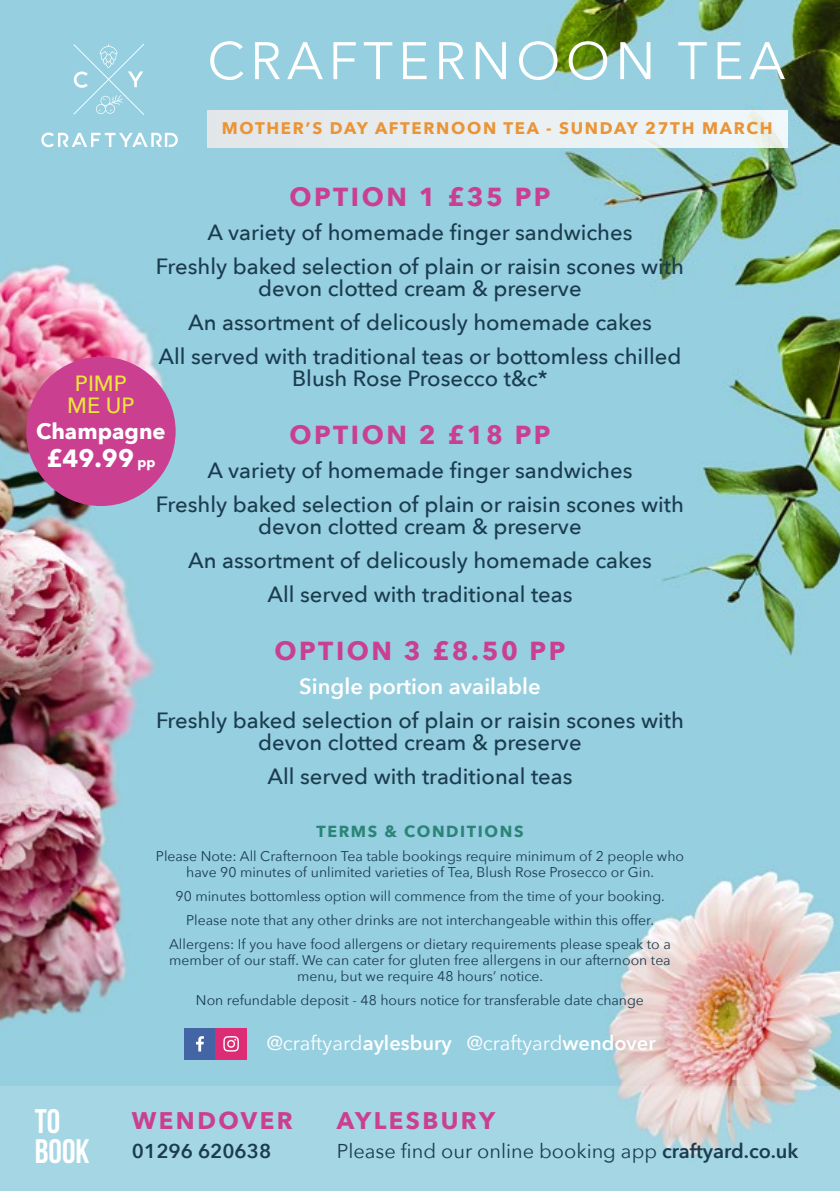
<style>
.page{position:relative;width:840px;height:1191px;background:#fff}
.page>*{position:absolute;margin:0;border:0;box-sizing:border-box;transform-origin:0 0}
.t1{font:52.2px "Avenir Next";letter-spacing:.1em;color:#fff}
.t2{font:700 34px/30px "Bebas Neue";color:#fff}
.t3{font:700 26px "Avenir Next";letter-spacing:.1em;color:#cb3f90}
.t4{font:700 24.8px "Avenir Next";color:#fff}
.t5{font:700 24px "Avenir Next";letter-spacing:.1em;color:#cb3f90}
.t6{font:500 22px/34px "Avenir Next";color:#1a3c4e;text-align:center}
.t7{font:600 22px "Avenir Next";color:#fff}
.t8{font:700 22px "Avenir Next";color:#fff}
.t9{font:500 22px/22px "Avenir Next";color:#eee539;text-align:center}
.t10{font:20px "Avenir Next";color:#1a3c4e}
.t11{font:20px "Avenir Next";color:#fff}
.t12{font:600 20px "Avenir Next";color:#1a3c4e}
.t13{font:700 16.8px "Avenir Next";letter-spacing:.1em;color:#ea9435}
.t14{font:700 16px "Avenir Next";letter-spacing:.1em;color:#2b8477}
.t15{font:14px/16px "Avenir Next";color:#1a3c4e;text-align:center}
.s1{font-size:13.6px}
.s2{font-weight:600}
</style>
<div class="page">
<img style="left:0;top:0;width:839px;height:1086px">
<svg style="left:0;top:1086px;width:839px;height:105px;background:#a9d5e2"></svg>
<svg style="left:73px;top:44px;width:71px;height:71px;background:#a0d3e3"></svg>
<svg style="left:41px;top:132px;width:137px;height:15px"></svg>
<div style="left:207px;top:110px;width:579px;height:37px;background:#e9eff1"></div>
<div style="left:184px;top:1028px;width:31px;height:31px;background:#4465a5"></div>
<svg style="left:196px;top:1036px;width:8px;height:15px"></svg>
<div style="left:215px;top:1028px;width:31px;height:31px;background:#dc2c75"></div>
<svg style="left:223px;top:1036px;width:16px;height:15px"></svg>
<div style="left:26px;top:357px;width:149px;height:149px;background:#cb3f90;border-radius:50%"></div>
<h1 class="t1" style="left:207px;top:17px;width:579px">CRAFTERNOON TEA</h1>
<p class="t13" style="left:222px;top:113px;width:552px">MOTHER’S DAY AFTERNOON TEA - SUNDAY 27TH MARCH</p>
<p class="t3" style="left:289px;top:174px;width:263px">OPTION 1 £35 PP</p>
<p class="t6" style="left:156px;top:215px;width:529px">A variety of homemade finger sandwiches<br>Freshly baked selection of plain or raisin scones with</p>
<p class="t6" style="left:158px;top:271px;width:524px">devon clotted cream &amp; preserve<br>An assortment of delicously homemade cakes<br>All served with traditional teas or bottomless chilled</p>
<p class="t6" style="left:292px;top:361px;width:257px">Blush Rose Prosecco t&amp;c*</p>
<p class="t3" style="left:289px;top:412px;width:263px">OPTION 2 £18 PP</p>
<p class="t6" style="left:156px;top:453px;width:529px">A variety of homemade finger sandwiches<br>Freshly baked selection of plain or raisin scones with</p>
<p class="t6" style="left:188px;top:509px;width:465px">devon clotted cream &amp; preserve<br>An assortment of delicously homemade cakes<br>All served with traditional teas</p>
<p class="t3" style="left:274px;top:628px;width:292px">OPTION 3 £8.50 PP</p>
<p class="t7" style="left:299px;top:667px;width:243px">Single portion available</p>
<p class="t6" style="left:156px;top:709px;width:529px;line-height:22px">Freshly baked selection of plain or raisin scones with devon clotted cream &amp; preserve</p>
<p class="t6" style="left:267px;top:759px;width:306px">All served with traditional teas</p>
<p class="t9" style="left:67px;top:372px;width:69px">PIMP<br>ME UP</p>
<p class="t8" style="left:36px;top:412px;width:131px">Champagne</p>
<p class="t4" style="left:46px;top:437px;width:111px">£49.99 <span class="s1">pp</span></p>
<p class="t14" style="left:316px;top:817px;width:208px">TERMS &amp; CONDITIONS</p>
<p class="t15" style="left:156px;top:847px;width:529px">Please Note: All Crafternoon Tea table bookings require minimum of 2 people who have 90 minutes of unlimited varieties of Tea, Blush Rose Prosecco or Gin.</p>
<p class="t15" style="left:169px;top:883px;width:503px;line-height:24px">90 minutes bottomless option will commence from the time of your booking.<br>Please note that any other drinks are not interchangeable within this offer.<br>Allergens: If you have food allergens or dietary requirements please speak to a</p>
<p class="t15" style="left:169px;top:951px;width:502px">member of our staff. We can cater for gluten free allergens in our afternoon tea menu, but we require 48 hours’ notice.</p>
<p class="t15" style="left:196px;top:991px;width:449px">Non refundable deposit - 48 hours notice for transferable date change</p>
<p class="t11" style="left:267px;top:1026px;width:390px">@craftyard<span class="s2">aylesbury</span> @craftyard<span class="s2">wendover</span></p>
<h2 class="t2" style="left:35px;top:1105px;width:56px">TO<br>BOOK</h2>
<p class="t5" style="left:132px;top:1099px;width:162px">WENDOVER</p>
<p class="t5" style="left:336px;top:1099px;width:160px">AYLESBURY</p>
<p class="t12" style="left:132px;top:1134px;width:141px">01296 620638</p>
<p class="t10" style="left:336px;top:1134px;width:463px">Please find our online booking app <span class="s2">craftyard.co.uk</span></p>
</div>
